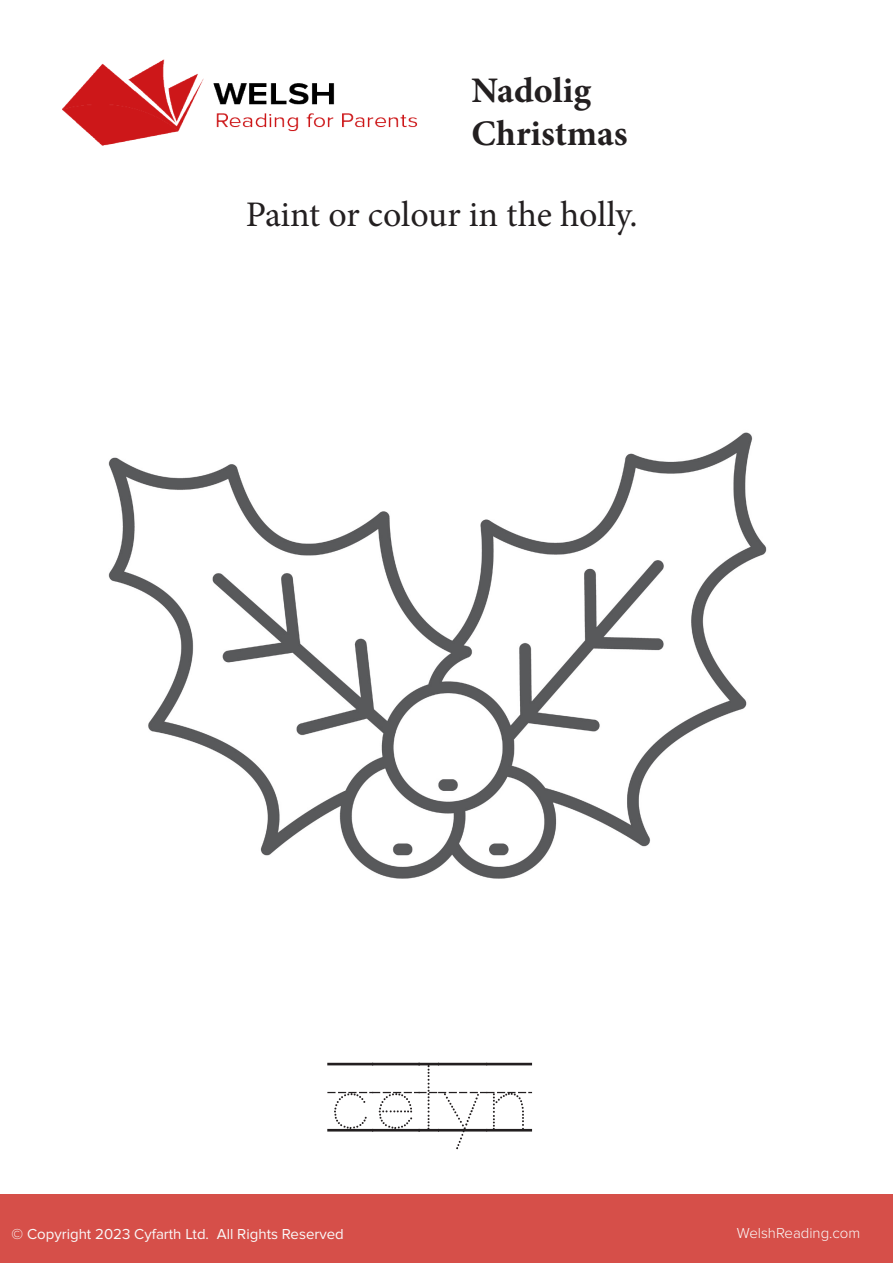
<style>
.page{position:relative;width:893px;height:1263px;background:#fff}
.page>*{position:absolute;margin:0;border:0;box-sizing:border-box;transform-origin:0 0}
.t1{font:108px "KG Primary Dots Lined";color:#231f20}
.t2{font:36px "Minion Pro";letter-spacing:-.005em;color:#231f20}
.t3{font:700 36px/43.2px "Minion Pro";color:#231f20}
.t4{font:15px "Proxima Nova";color:#fafafa}
.t5{font:300 15px "Proxima Nova";color:#fafafa}
</style>
<div class="page">
<div style="left:0;top:1194px;width:893px;height:68px;background:#d64f49"></div>
<img style="left:62px;top:59px;width:356px;height:87px">
<img style="left:108px;top:432px;width:659px;height:447px">
<h2 class="t3" style="left:471px;top:68px;width:158px">Nadolig<br>Christmas</h2>
<h2 class="t2" style="left:246px;top:191px;width:393px">Paint or colour in the holly.</h2>
<h1 class="t1" style="left:327px;top:1046px;width:204px">CELYN</h1>
<p class="t4" style="left:12px;top:1225px;width:334px">© Copyright 2023 Cyfarth Ltd. All Rights Reserved</p>
<p class="t5" style="left:737px;top:1222px;width:125px">WelshReading.com</p>
</div>
